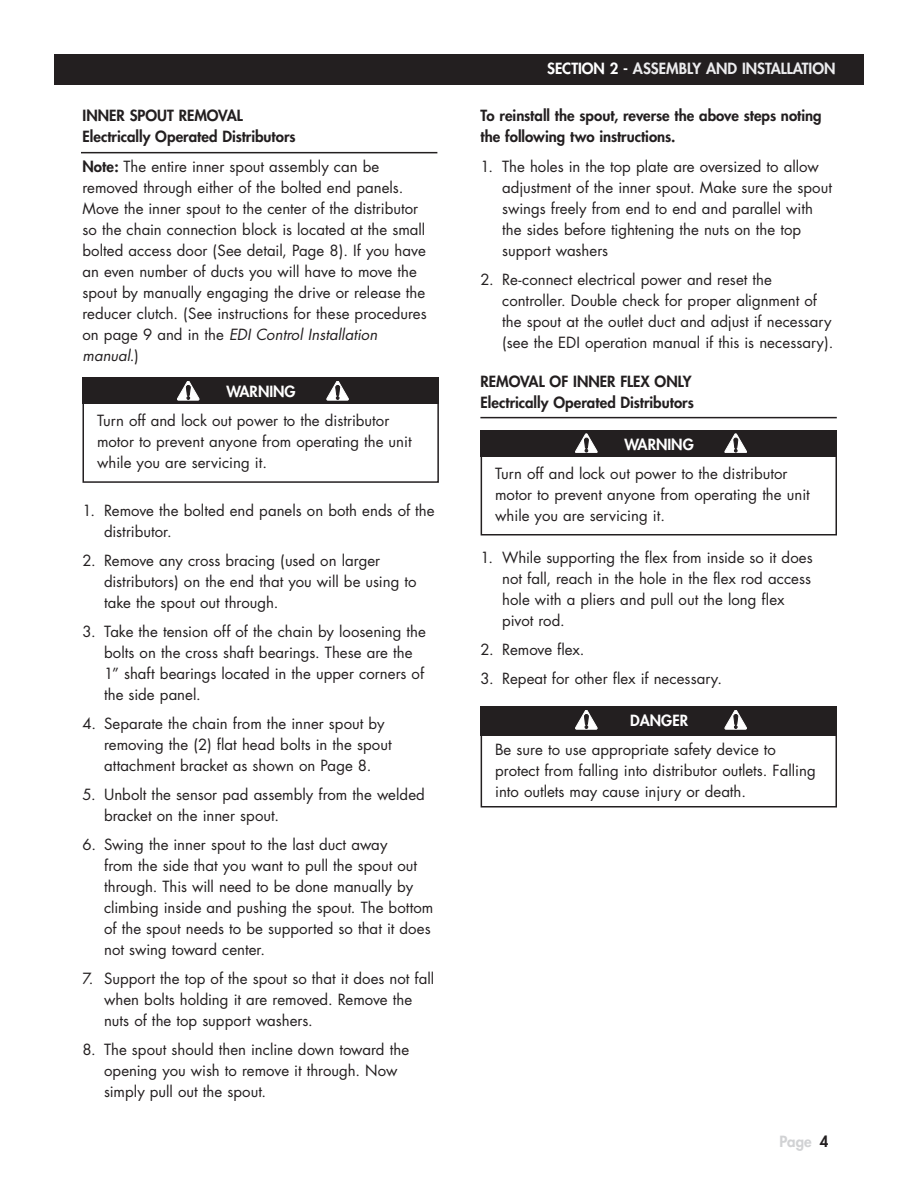
<style>
.page{position:relative;width:918px;height:1188px;background:#fff}
.page>*{position:absolute;margin:0;border:0;box-sizing:border-box;transform-origin:0 0}
.t1{font:15px/21px "Futura";color:#231f20}
.t2{font:800 15px/21px "Futura";color:#231f20}
.t3{font:800 15px "Futura";color:#fff}
.t4{font:800 15px "Futura";color:#ececee}
.t5{font:800 15px "Futura";color:#d1d2d4}
.s1{font-weight:800}
.s2{font-style:italic}
.s3{color:#ececee}
.s4{color:#fff}
.s5{color:#231f20}
</style>
<div class="page">
<div style="left:54px;top:54px;width:810px;height:30px;background:#231f20"></div>
<hr style="left:81px;top:152px;width:356px;height:1px;background:#231f20">
<hr style="left:480px;top:417px;width:357px;height:1px;background:#231f20">
<div style="left:481px;top:430px;width:356px;height:27px;background:#231f20"></div>
<svg style="left:575px;top:434px;width:22px;height:19px"></svg>
<svg style="left:725px;top:434px;width:22px;height:19px"></svg>
<div style="left:481px;top:431px;width:356px;height:105px;border:2px solid #231f20"></div>
<div style="left:82px;top:377px;width:357px;height:27px;background:#231f20"></div>
<svg style="left:177px;top:381px;width:22px;height:19px"></svg>
<svg style="left:327px;top:381px;width:21px;height:19px"></svg>
<div style="left:82px;top:378px;width:357px;height:105px;border:2px solid #231f20"></div>
<div style="left:481px;top:706px;width:356px;height:29px;background:#231f20"></div>
<svg style="left:575px;top:710px;width:22px;height:19px"></svg>
<svg style="left:725px;top:710px;width:22px;height:19px"></svg>
<div style="left:481px;top:707px;width:356px;height:101px;border:2px solid #231f20"></div>
<p class="t2" style="left:82px;top:105px;width:215px">INNER SPOUT REMOVAL<br>Electrically Operated Distributors</p>
<p class="t1" style="left:82px;top:156px;width:346px"><span class="s1">Note:</span> The entire inner spout assembly can be removed through either of the bolted end panels.<br>Move the inner spout to the center of the distributor so the chain connection block is located at the small bolted access door (See detail, Page 8). If you have an even number of ducts you will have to move the spout by manually engaging the drive or release the reducer clutch. (See instructions for these procedures on page 9 and in the <span class="s2">EDI Control Installation manual</span>.)</p>
<p class="t3" style="left:226px;top:382px;width:71px">WARNING</p>
<p class="t1" style="left:97px;top:410px;width:316px">Turn off and lock out power to the distributor motor to prevent anyone from operating the unit while you are servicing it.</p>
<p class="t1" style="left:104px;top:500px;width:332px;text-indent:-22px">1. Remove the bolted end panels on both ends of the distributor.</p>
<p class="t1" style="left:104px;top:550px;width:314px;text-indent:-22px">2. Remove any cross bracing (used on larger distributors) on the end that you will be using to take the spout out through.</p>
<p class="t1" style="left:104px;top:621px;width:323px;text-indent:-22px">3. Take the tension off of the chain by loosening the bolts on the cross shaft bearings. These are the 1” shaft bearings located in the upper corners of the side panel.</p>
<p class="t1" style="left:104px;top:713px;width:289px;text-indent:-22px">4. Separate the chain from the inner spout by removing the (2) flat head bolts in the spout attachment bracket as shown on Page 8.</p>
<p class="t1" style="left:104px;top:784px;width:322px;text-indent:-22px">5. Unbolt the sensor pad assembly from the welded bracket on the inner spout.</p>
<p class="t1" style="left:104px;top:834px;width:331px;text-indent:-22px">6. Swing the inner spout to the last duct away<br>from the side that you want to pull the spout out through. This will need to be done manually by climbing inside and pushing the spout. The bottom of the spout needs to be supported so that it does not swing toward center.</p>
<p class="t1" style="left:104px;top:968px;width:332px;text-indent:-22px">7. Support the top of the spout so that it does not fall when bolts holding it are removed. Remove the nuts of the top support washers.</p>
<p class="t1" style="left:104px;top:1040px;width:307px;text-indent:-22px">8. The spout should then incline down toward the opening you wish to remove it through. Now simply pull out the spout.</p>
<p class="t3" style="left:689px;top:59px;width:149px">SECTION 1 - <span class="s3">GENERAL</span></p>
<p class="t4" style="left:547px;top:59px;width:290px"><span class="s4">SECTION 2 -</span> ASSEMBLY AND INSTALLATION</p>
<p class="t2" style="left:481px;top:105px;width:343px">To reinstall the spout, reverse the above steps noting the following two instructions.</p>
<p class="t1" style="left:502px;top:156px;width:331px;text-indent:-22px">1. The holes in the top plate are oversized to allow adjustment of the inner spout. Make sure the spout swings freely from end to end and parallel with the sides before tightening the nuts on the top support washers</p>
<p class="t1" style="left:502px;top:269px;width:333px;text-indent:-22px">2. Re-connect electrical power and reset the controller. Double check for proper alignment of the spout at the outlet duct and adjust if necessary (see the EDI operation manual if this is necessary).</p>
<p class="t2" style="left:481px;top:371px;width:215px">REMOVAL OF INNER FLEX ONLY<br>Electrically Operated Distributors</p>
<p class="t3" style="left:624px;top:435px;width:71px">WARNING</p>
<p class="t1" style="left:495px;top:463px;width:316px">Turn off and lock out power to the distributor motor to prevent anyone from operating the unit while you are servicing it.</p>
<p class="t1" style="left:502px;top:547px;width:312px;text-indent:-22px">1. While supporting the flex from inside so it does not fall, reach in the hole in the flex rod access hole with a pliers and pull out the long flex pivot rod.</p>
<p class="t1" style="left:481px;top:639px;width:105px">2. Remove flex.</p>
<p class="t1" style="left:481px;top:668px;width:243px">3. Repeat for other flex if necessary.</p>
<p class="t3" style="left:630px;top:711px;width:59px">DANGER</p>
<p class="t1" style="left:495px;top:739px;width:322px">Be sure to use appropriate safety device to protect from falling into distributor outlets. Falling into outlets may cause injury or death.</p>
<p class="t5" style="left:779px;top:1132px;width:51px">Page <span class="s5">4</span></p>
</div>
